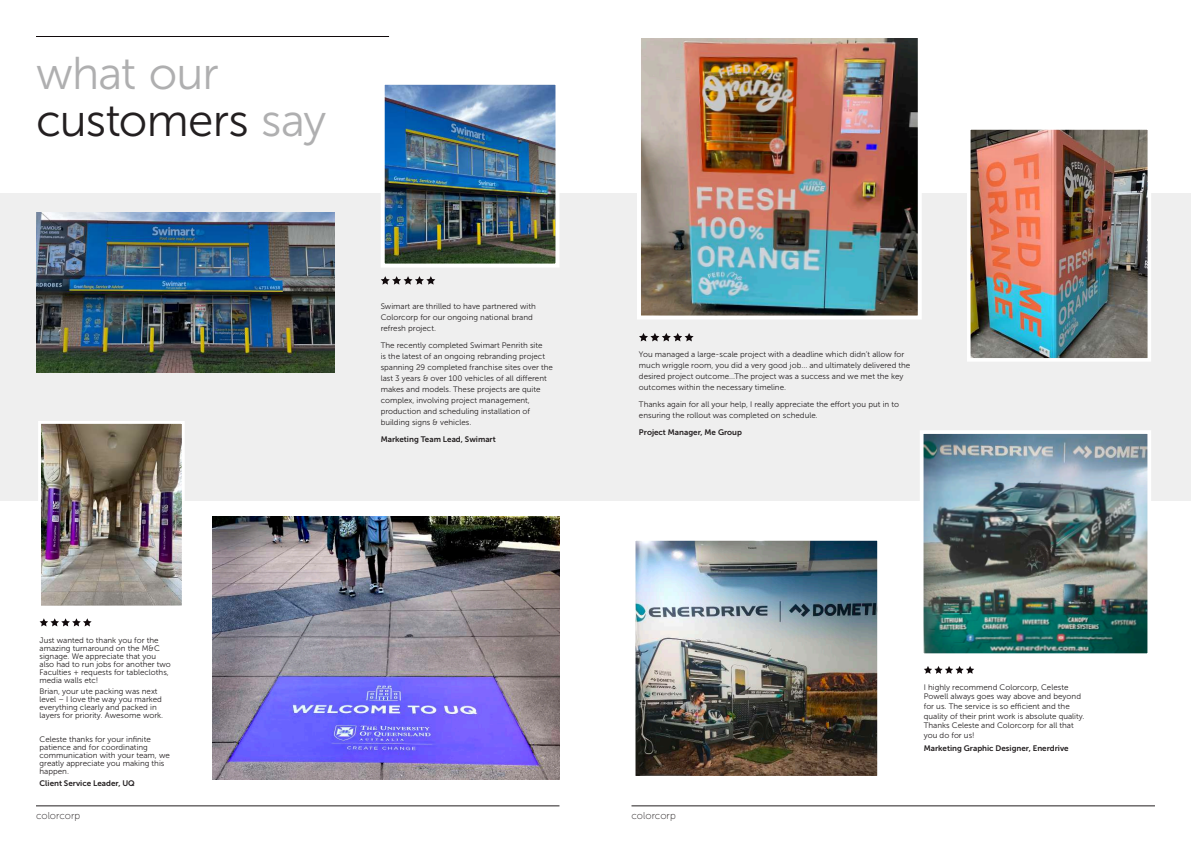
<style>
.page{position:relative;width:1191px;height:842px;background:#fff}
.page>*{position:absolute;margin:0;border:0;box-sizing:border-box;transform-origin:0 0}
.t1{font:45.8px/46.7px "Museo Sans 300";letter-spacing:-.015em;color:#afafb0}
.t2{font:10px "Museo Sans 100";color:#231f20}
.t3{font:8px/11px "Museo Sans 300";color:#231f20}
.t4{font:8px "Museo Sans 700";color:#231f20}
.s1{color:#231f20}
</style>
<div class="page">
<hr style="left:631px;top:806px;width:524px;height:1px;background:#231f20">
<hr style="left:36px;top:806px;width:523px;height:1px;background:#231f20">
<div style="left:0;top:194px;width:1191px;height:307px;background:#efefef"></div>
<img style="left:36px;top:212px;width:298px;height:160px">
<img style="left:386px;top:86px;width:168px;height:177px">
<div style="left:381px;top:81px;width:178px;height:187px;border:4px solid #fff"></div>
<hr style="left:36px;top:36px;width:353px;height:1px;background:#110a0c">
<svg style="left:639px;top:333px;width:54px;height:8px"></svg>
<svg style="left:381px;top:276px;width:54px;height:9px"></svg>
<img style="left:213px;top:516px;width:346px;height:264px">
<img style="left:642px;top:39px;width:274px;height:276px">
<div style="left:637px;top:34px;width:284px;height:286px;border:4px solid #fff"></div>
<img style="left:42px;top:425px;width:139px;height:179px">
<div style="left:38px;top:421px;width:147px;height:187px;border:3px solid #fff"></div>
<img style="left:972px;top:131px;width:174px;height:226px">
<div style="left:967px;top:126px;width:184px;height:236px;border:4px solid #fff"></div>
<svg style="left:40px;top:618px;width:52px;height:8px"></svg>
<img style="left:636px;top:542px;width:240px;height:233px">
<div style="left:631px;top:537px;width:250px;height:243px;border:4px solid #fff"></div>
<img style="left:924px;top:435px;width:222px;height:217px">
<div style="left:919px;top:430px;width:232px;height:227px;border:4px solid #fff"></div>
<svg style="left:924px;top:666px;width:50px;height:8px"></svg>
<h1 class="t1" style="left:36px;top:50px;width:292px">what our <span class="s1">customers</span> say</h1>
<p class="t3" style="left:381px;top:301px;width:157px">Swimart are thrilled to have partnered with<br>Colorcorp for our ongoing national brand refresh project.</p>
<p class="t3" style="left:381px;top:340px;width:174px">The recently completed Swimart Penrith site<br>is the latest of an ongoing rebranding project spanning 29 completed franchise sites over the last 3 years &amp; over 100 vehicles of all different makes and models. These projects are quite complex, involving project management, production and scheduling installation of building signs &amp; vehicles.</p>
<p class="t4" style="left:381px;top:434px;width:117px">Marketing Team Lead, Swimart</p>
<p class="t3" style="left:639px;top:349px;width:273px">You managed a large-scale project with a deadline which didn’t allow for much wriggle room, you did a very good job... and ultimately delivered the desired project outcome...The project was a success and we met the key outcomes within the necessary timeline.</p>
<p class="t3" style="left:639px;top:399px;width:262px">Thanks again for all your help, I really appreciate the effort you put in to ensuring the rollout was completed on schedule.</p>
<p class="t4" style="left:639px;top:427px;width:104px">Project Manager, Me Group</p>
<p class="t3" style="left:40px;top:636px;width:133px;line-height:7.9px">Just wanted to thank you for the amazing turnaround on the M&amp;C signage. We appreciate that you also had to run jobs for another two<br>Faculties + requests for tablecloths, media walls etc!</p>
<p class="t3" style="left:40px;top:688px;width:125px;line-height:7.9px">Brian, your ute packing was next level – I love the way you marked everything clearly and packed in layers for priority. Awesome work.</p>
<p class="t3" style="left:40px;top:735px;width:132px;line-height:7.9px">Celeste thanks for your infinite patience and for coordinating communication with your team, we greatly appreciate you making this happen.</p>
<p class="t4" style="left:40px;top:779px;width:97px">Client Service Leader, UQ</p>
<p class="t2" style="left:36px;top:811px;width:46px">colorcorp</p>
<p class="t2" style="left:631px;top:811px;width:46px">colorcorp</p>
<p class="t3" style="left:923px;top:682px;width:162px;line-height:9.6px">I highly recommend Colorcorp, Celeste Powell always goes way above and beyond for us. The service is so efficient and the quality of their print work is absolute quality.<br>Thanks Celeste and Colorcorp for all that you do for us!</p>
<p class="t4" style="left:923px;top:744px;width:146px">Marketing Graphic Designer, Enerdrive</p>
</div>
